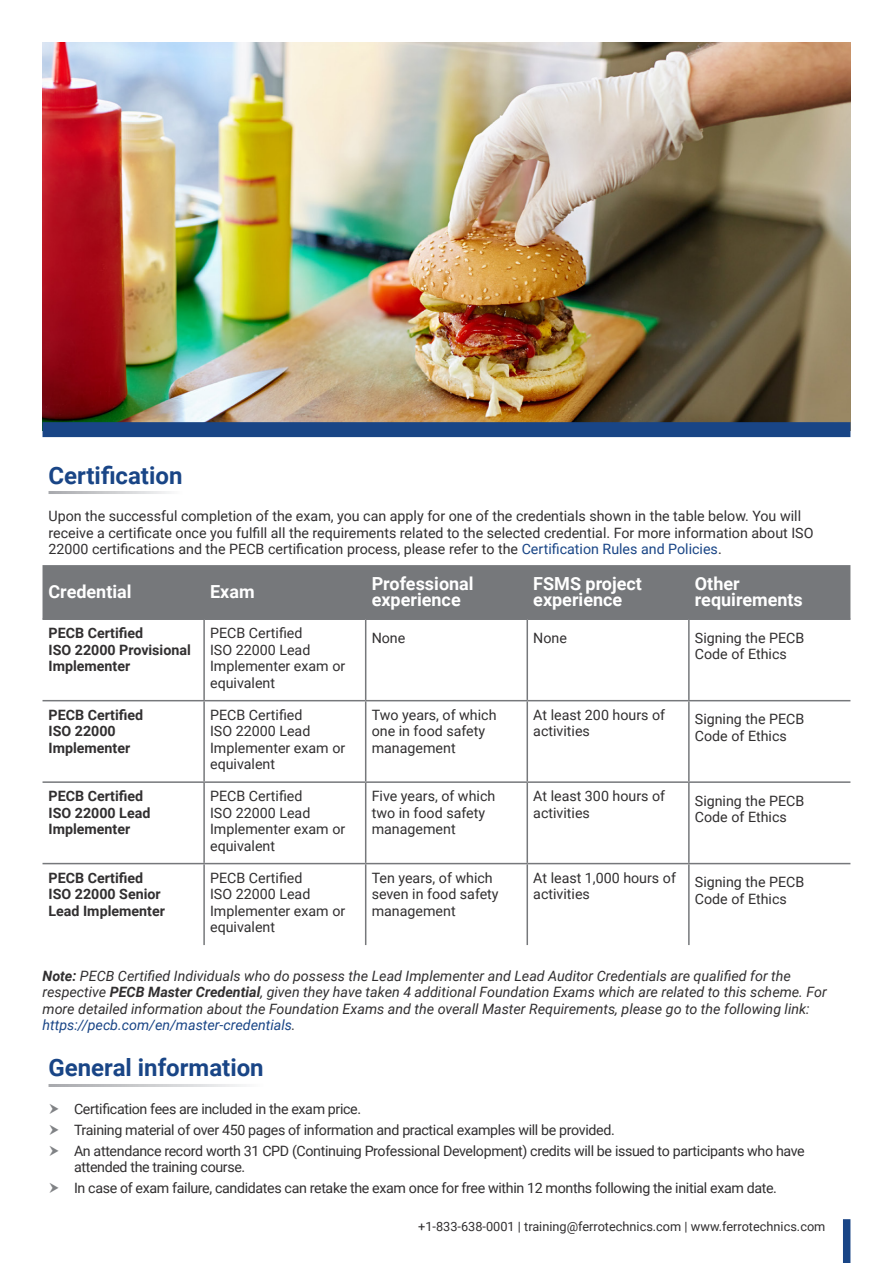
<style>
.page{position:relative;width:893px;height:1263px;background:#fff}
.page>*{position:absolute;margin:0;border:0;box-sizing:border-box;transform-origin:0 0}
.t1{font:700 24px "Roboto";color:#194586}
.t2{font:700 18px/16.5px "Roboto";color:#fff}
.Bullet_Points{font:14.25px/16.5px "Roboto";color:#312f30}
.Bullet_Points-2{font:italic 14.25px/16.5px "Roboto";color:#312f30}
.Bullet_Points-3{font:14.25px/16.5px "Roboto";letter-spacing:-.025em;color:#312f30}
.t3{font:700 14.25px/16.5px "Roboto";color:#312f30}
.Bullet_Points-4{font:12.75px "Roboto";color:#312f30}
.s1{color:#194586}
.s2{font-weight:700}
</style>
<div class="page">
<img style="left:43px;top:43px;width:807px;height:379px">
<div style="left:43px;top:422px;width:807px;height:15px;background:#194586"></div>
<div style="left:43px;top:565px;width:807px;height:53px;background:#76787b"></div>
<hr style="left:43px;top:863px;width:161px;height:1px;background:#76787b">
<hr style="left:204px;top:863px;width:162px;height:1px;background:#76787b">
<hr style="left:366px;top:863px;width:161px;height:1px;background:#76787b">
<hr style="left:527px;top:863px;width:162px;height:1px;background:#76787b">
<hr style="left:689px;top:863px;width:161px;height:1px;background:#76787b">
<hr style="left:203px;top:620px;width:2px;height:80px;background:#76787b">
<hr style="left:365px;top:620px;width:1px;height:80px;background:#76787b">
<hr style="left:526px;top:620px;width:2px;height:80px;background:#76787b">
<hr style="left:688px;top:620px;width:2px;height:80px;background:#76787b">
<hr style="left:43px;top:700px;width:161px;height:1px;background:#76787b">
<hr style="left:204px;top:700px;width:162px;height:1px;background:#76787b">
<hr style="left:203px;top:701px;width:2px;height:80px;background:#76787b">
<hr style="left:366px;top:700px;width:161px;height:1px;background:#76787b">
<hr style="left:365px;top:701px;width:1px;height:80px;background:#76787b">
<hr style="left:527px;top:700px;width:162px;height:1px;background:#76787b">
<hr style="left:526px;top:701px;width:2px;height:80px;background:#76787b">
<hr style="left:689px;top:700px;width:161px;height:1px;background:#76787b">
<hr style="left:688px;top:701px;width:2px;height:80px;background:#76787b">
<hr style="left:43px;top:781px;width:161px;height:2px;background:#76787b">
<hr style="left:204px;top:781px;width:162px;height:2px;background:#76787b">
<hr style="left:203px;top:783px;width:2px;height:80px;background:#76787b">
<hr style="left:366px;top:781px;width:161px;height:2px;background:#76787b">
<hr style="left:365px;top:783px;width:1px;height:80px;background:#76787b">
<hr style="left:527px;top:781px;width:162px;height:2px;background:#76787b">
<hr style="left:526px;top:783px;width:2px;height:80px;background:#76787b">
<hr style="left:689px;top:781px;width:161px;height:2px;background:#76787b">
<hr style="left:688px;top:783px;width:2px;height:80px;background:#76787b">
<hr style="left:203px;top:864px;width:2px;height:81px;background:#76787b">
<hr style="left:365px;top:864px;width:1px;height:81px;background:#76787b">
<hr style="left:526px;top:864px;width:2px;height:81px;background:#76787b">
<hr style="left:688px;top:864px;width:2px;height:81px;background:#76787b">
<hr style="left:43px;top:618px;width:161px;height:2px;background:#76787b">
<hr style="left:204px;top:618px;width:162px;height:2px;background:#76787b">
<hr style="left:366px;top:618px;width:161px;height:2px;background:#76787b">
<hr style="left:527px;top:618px;width:162px;height:2px;background:#76787b">
<hr style="left:689px;top:618px;width:161px;height:2px;background:#76787b">
<div style="left:843px;top:1219px;width:7px;height:44px;background:#194586"></div>
<p class="t1" style="left:49px;top:458px;width:135px">Certification</p>
<p class="Bullet_Points" style="left:49px;top:508px;width:766px">Upon the successful completion of the exam, you can apply for one of the credentials shown in the table below. You will receive a certificate once you fulfill all the requirements related to the selected credential. For more information about ISO<br>22000 certifications and the PECB certification process, please refer to the <span class="s1">Certification Rules and Policies</span>.</p>
<p class="t2" style="left:49px;top:583px;width:85px">Credential</p>
<p class="t2" style="left:210px;top:583px;width:46px">Exam</p>
<p class="t2" style="left:372px;top:575px;width:103px">Professional experience</p>
<p class="t2" style="left:533px;top:575px;width:110px">FSMS project experience</p>
<p class="t2" style="left:695px;top:575px;width:110px">Other requirements</p>
<p class="t3" style="left:49px;top:624px;width:96px">PECB Certified</p>
<p class="t3" style="left:49px;top:641px;width:144px">ISO 22000 Provisional<br>Implementer</p>
<p class="Bullet_Points" style="left:210px;top:624px;width:137px">PECB Certified<br>ISO 22000 Lead<br>Implementer exam or equivalent</p>
<p class="Bullet_Points" style="left:372px;top:629px;width:35px">None</p>
<p class="Bullet_Points" style="left:533px;top:629px;width:35px">None</p>
<p class="Bullet_Points" style="left:695px;top:629px;width:111px">Signing the PECB</p>
<p class="Bullet_Points" style="left:695px;top:645px;width:93px">Code of Ethics</p>
<p class="t3" style="left:49px;top:706px;width:96px">PECB Certified</p>
<p class="t3" style="left:49px;top:722px;width:83px">ISO 22000<br>Implementer</p>
<p class="Bullet_Points" style="left:210px;top:706px;width:137px">PECB Certified<br>ISO 22000 Lead<br>Implementer exam or equivalent</p>
<p class="Bullet_Points" style="left:372px;top:706px;width:126px">Two years, of which one in food safety management</p>
<p class="Bullet_Points" style="left:533px;top:706px;width:133px">At least 200 hours of activities</p>
<p class="Bullet_Points" style="left:695px;top:710px;width:111px">Signing the PECB</p>
<p class="Bullet_Points" style="left:695px;top:727px;width:93px">Code of Ethics</p>
<p class="t3" style="left:49px;top:787px;width:103px">PECB Certified<br>ISO 22000 Lead<br>Implementer</p>
<p class="Bullet_Points" style="left:210px;top:787px;width:137px">PECB Certified<br>ISO 22000 Lead<br>Implementer exam or equivalent</p>
<p class="Bullet_Points" style="left:372px;top:787px;width:125px">Five years, of which two in food safety management</p>
<p class="Bullet_Points" style="left:533px;top:787px;width:133px">At least 300 hours of activities</p>
<p class="Bullet_Points" style="left:695px;top:792px;width:111px">Signing the PECB</p>
<p class="Bullet_Points" style="left:695px;top:808px;width:93px">Code of Ethics</p>
<p class="t3" style="left:49px;top:869px;width:96px">PECB Certified</p>
<p class="t3" style="left:49px;top:885px;width:114px">ISO 22000 Senior</p>
<p class="t3" style="left:49px;top:902px;width:118px">Lead Implementer</p>
<p class="Bullet_Points" style="left:210px;top:869px;width:137px">PECB Certified<br>ISO 22000 Lead<br>Implementer exam or equivalent</p>
<p class="Bullet_Points" style="left:372px;top:869px;width:129px">Ten years, of which seven in food safety management</p>
<p class="Bullet_Points" style="left:533px;top:869px;width:144px">At least 1,000 hours of activities</p>
<p class="Bullet_Points" style="left:695px;top:873px;width:111px">Signing the PECB</p>
<p class="Bullet_Points" style="left:695px;top:890px;width:93px">Code of Ethics</p>
<p class="Bullet_Points-2" style="left:43px;top:967px;width:786px"><span class="s2">Note:</span> PECB Certified Individuals who do possess the Lead Implementer and Lead Auditor Credentials are qualified for the respective <span class="s2">PECB Master Credential</span>, given they have taken 4 additional Foundation Exams which are related to this scheme. For more detailed information about the Foundation Exams and the overall Master Requirements, please go to the following link: <span class="s1">https://pecb.com/en/master-credentials</span>.</p>
<p class="t1" style="left:49px;top:1051px;width:217px">General information</p>
<p class="Bullet_Points-3" style="left:74px;top:1100px;width:289px">Certification fees are included in the exam price.</p>
<p class="Bullet_Points-3" style="left:74px;top:1121px;width:542px">Training material of over 450 pages of information and practical examples will be provided.</p>
<p class="Bullet_Points-3" style="left:74px;top:1142px;width:732px">An attendance record worth 31 CPD (Continuing Professional Development) credits will be issued to participants who have attended the training course.</p>
<p class="Bullet_Points-3" style="left:74px;top:1179px;width:704px">In case of exam failure, candidates can retake the exam once for free within 12 months following the initial exam date.</p>
<p class="Bullet_Points-4" style="left:418px;top:1218px;width:409px">+1-833-638-0001 | training@ferrotechnics.com | www.ferrotechnics.com</p>
</div>
